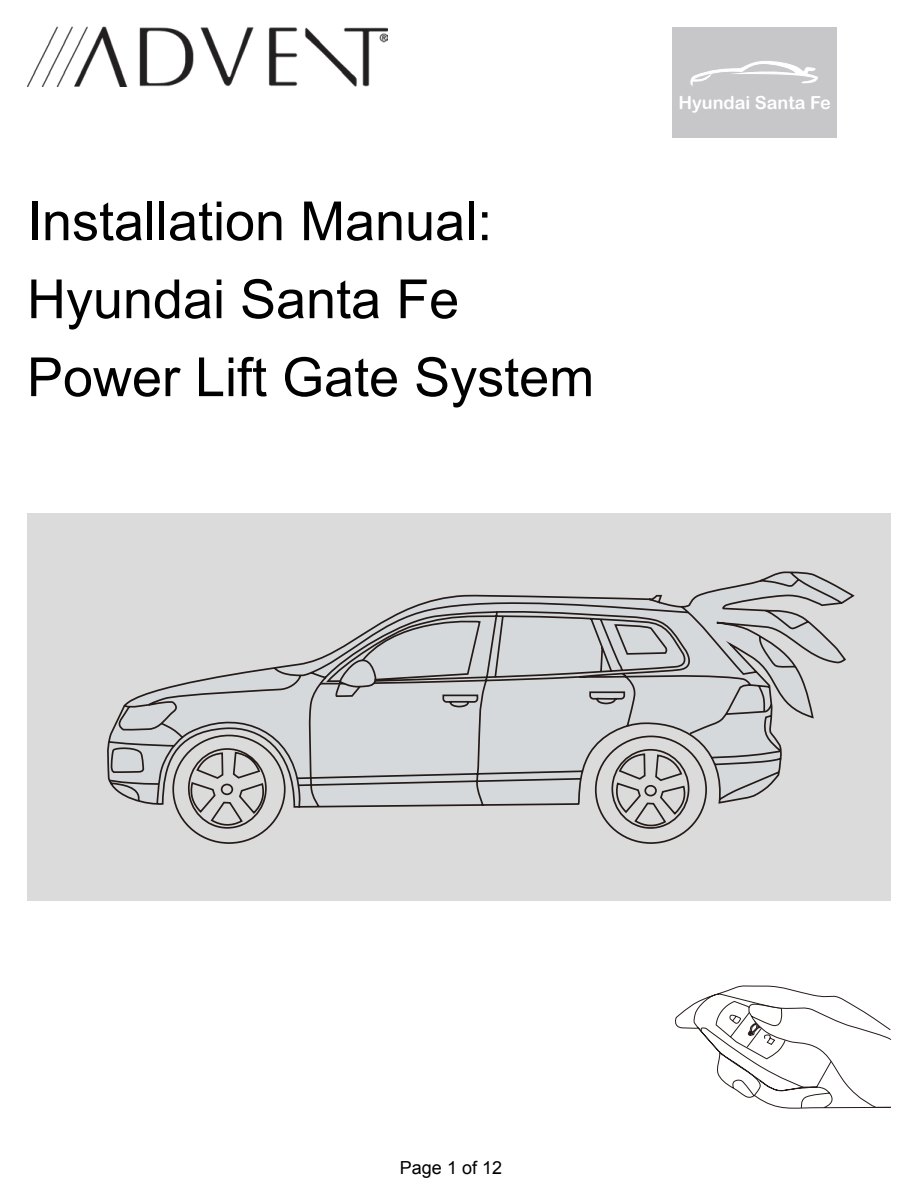
<style>
.page{position:relative;width:918px;height:1188px;background:#fff}
.page>*{position:absolute;margin:0;border:0;box-sizing:border-box;transform-origin:0 0}
.t1{font:54px/78px "Arial";color:#000}
.t2{font:18px "Arial Rounded MT Bold";color:#fff}
.t3{font:18px "Arial";color:#000}
</style>
<div class="page">
<div style="left:672px;top:27px;width:165px;height:110px;background:#c7c7c9"></div>
<svg style="left:690px;top:61px;width:128px;height:25px"></svg>
<div style="left:27px;top:513px;width:864px;height:387px;background:#dbdbdb"></div>
<svg style="left:107px;top:571px;width:748px;height:273px"></svg>
<svg style="left:334px;top:641px;width:46px;height:60px"></svg>
<svg style="left:675px;top:985px;width:217px;height:124px"></svg>
<img style="left:27px;top:27px;width:361px;height:59px">
<p class="t1" style="left:27px;top:183px;width:569px">Installation Manual:<br>Hyundai Santa Fe<br>Power Lift Gate System</p>
<p class="t2" style="left:678px;top:92px;width:154px">Hyundai Santa Fe</p>
<p class="t3" style="left:400px;top:1156px;width:104px">Page 1 of 12</p>
</div>
